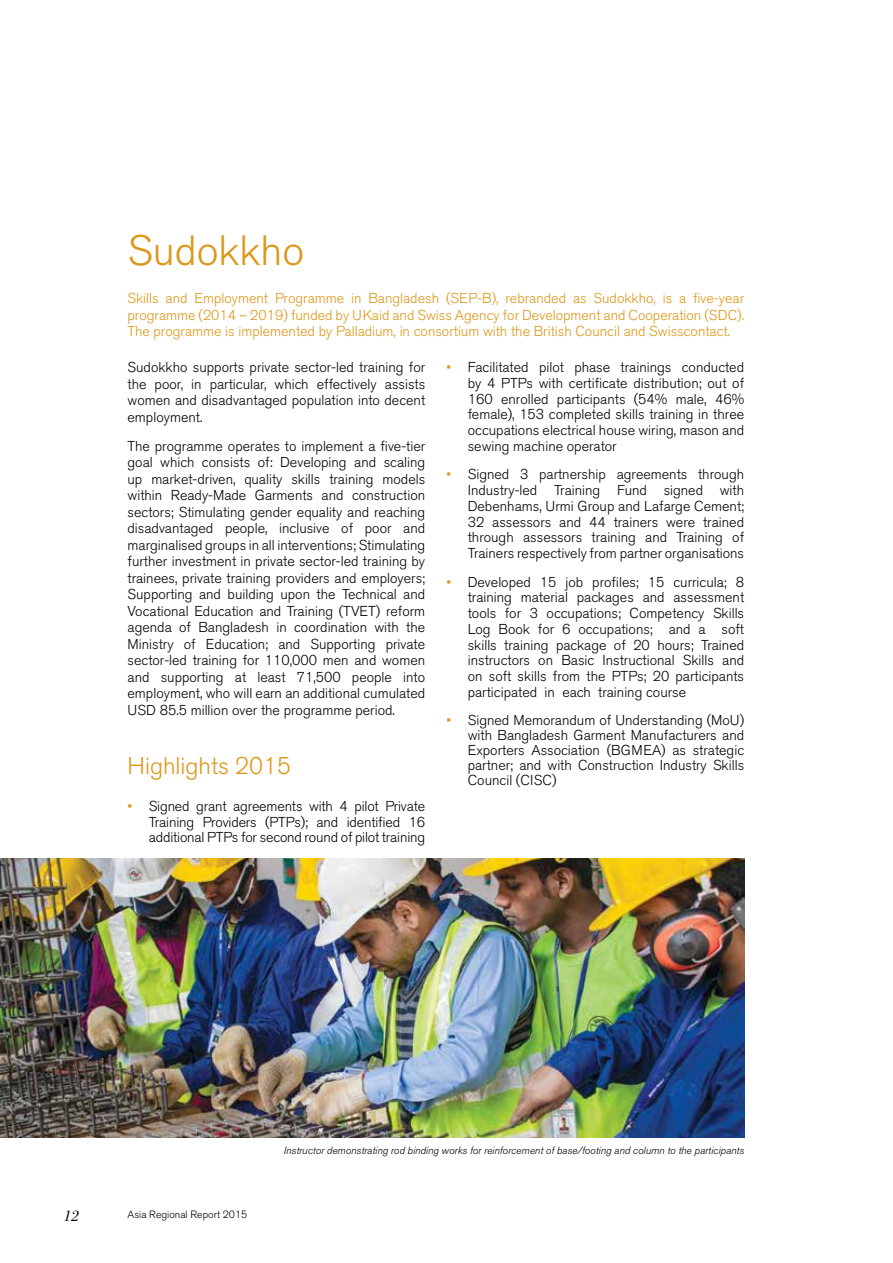
<style>
.page{position:relative;width:893px;height:1263px;background:#fff}
.page>*{position:absolute;margin:0;border:0;box-sizing:border-box;transform-origin:0 0}
.t1{font:300 42px "Akzidenz Grotesk BQ";color:#dd971a}
.t2{font:300 24px "Akzidenz Grotesk BQ";color:#dd971a}
.t3{font:italic 15.75px "Bodoni Std";color:#000}
.t4{font:300 14.25px/16.5px "Akzidenz Grotesk BQ";color:#000;text-align:justify}
.t5{font:300 14.25px/16.5px "Akzidenz Grotesk BQ";color:#dd971a;text-align:justify}
.t6{font:italic 300 10.5px "Akzidenz Grotesk BQ";color:#000}
.t7{font:300 10.5px "Akzidenz Grotesk BQ";color:#000}
.s1{color:#dd971a}
</style>
<div class="page">
<img style="left:0;top:858px;width:744px;height:279px">
<h1 class="t1" style="left:128px;top:227px;width:178px">Sudokkho</h1>
<p class="t5" style="left:128px;top:290px;width:618px">Skills and Employment Programme in Bangladesh (SEP-B), rebranded as Sudokkho, is a five-year programme (2014 – 2019) funded by UKaid and Swiss Agency for Development and Cooperation (SDC).<br>The programme is implemented by Palladium, in consortium with the British Council and Swisscontact.</p>
<p class="t4" style="left:128px;top:359px;width:299px">Sudokkho supports private sector-led training for the poor, in particular, which effectively assists women and disadvantaged population into decent employment.</p>
<p class="t4" style="left:128px;top:438px;width:299px">The programme operates to implement a five-tier goal which consists of: Developing and scaling up market-driven, quality skills training models within Ready-Made Garments and construction sectors; Stimulating gender equality and reaching disadvantaged people, inclusive of poor and marginalised groups in all interventions; Stimulating further investment in private sector-led training by trainees, private training providers and employers; Supporting and building upon the Technical and Vocational Education and Training (TVET) reform agenda of Bangladesh in coordination with the Ministry of Education; and Supporting private sector-led training for 110,000 men and women and supporting at least 71,500 people into employment, who will earn an additional cumulated USD 85.5 million over the programme period.</p>
<h2 class="t2" style="left:128px;top:752px;width:165px">Highlights 2015</h2>
<p class="t4" style="left:149px;top:798px;width:278px;line-height:15.8px;text-indent:-21px"><span class="s1">•</span> Signed grant agreements with 4 pilot Private Training Providers (PTPs); and identified 16 additional PTPs for second round of pilot training</p>
<p class="t4" style="left:468px;top:360px;width:278px;line-height:15.8px;text-indent:-21px"><span class="s1">•</span> Facilitated pilot phase trainings conducted by 4 PTPs with certificate distribution; out of 160 enrolled participants (54% male, 46% female), 153 completed skills training in three occupations electrical house wiring, mason and sewing machine operator</p>
<p class="t4" style="left:468px;top:467px;width:278px;line-height:15.8px;text-indent:-21px"><span class="s1">•</span> Signed 3 partnership agreements through Industry-led Training Fund signed with Debenhams, Urmi Group and Lafarge Cement; 32 assessors and 44 trainers were trained through assessors training and Training of Trainers respectively from partner organisations</p>
<p class="t4" style="left:468px;top:574px;width:278px;line-height:15.8px;text-indent:-21px"><span class="s1">•</span> Developed 15 job profiles; 15 curricula; 8 training material packages and assessment tools for 3 occupations; Competency Skills Log Book for 6 occupations; and a soft skills training package of 20 hours; Trained instructors on Basic Instructional Skills and on soft skills from the PTPs; 20 participants participated in each training course</p>
<p class="t4" style="left:468px;top:712px;width:278px;line-height:15px;text-indent:-21px"><span class="s1">•</span> Signed Memorandum of Understanding (MoU) with Bangladesh Garment Manufacturers and Exporters Association (BGMEA) as strategic partner; and with Construction Industry Skills Council (CISC)</p>
<p class="t3" style="left:64px;top:1207px;width:17px">12</p>
<p class="t7" style="left:128px;top:1208px;width:121px">Asia Regional Report 2015</p>
<p class="t6" style="left:284px;top:1144px;width:462px">Instructor demonstrating rod binding works for reinforcement of base/footing and column to the participants</p>
</div>
